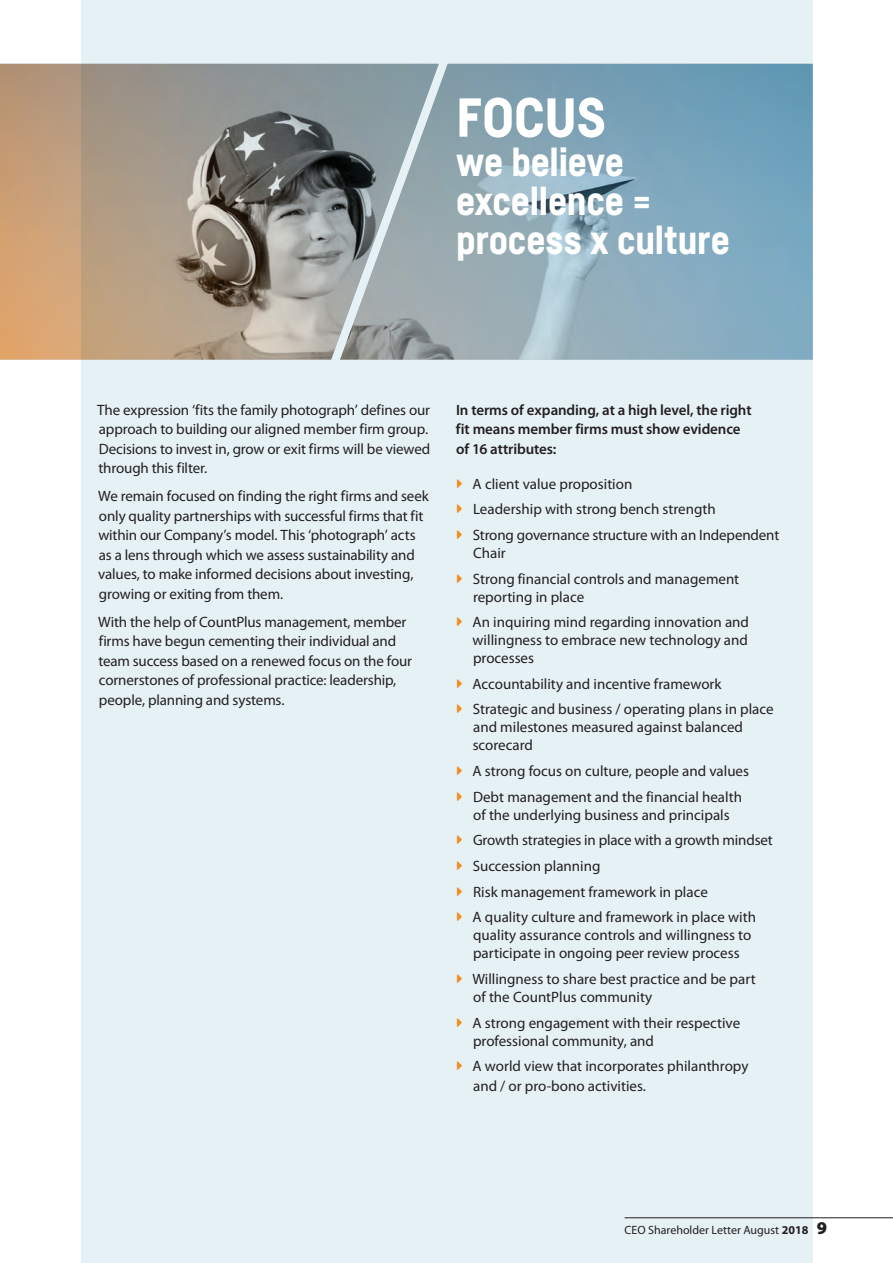
<style>
.page{position:relative;width:893px;height:1263px;background:#fff}
.page>*{position:absolute;margin:0;border:0;box-sizing:border-box;transform-origin:0 0}
.t1{font:900 54px "Fabrikat";letter-spacing:-.005em;color:#fff}
.t2{font:900 39px/39px "Fabrikat";letter-spacing:-.005em;color:#fff}
.t3{font:15px/19.5px "Myriad Pro";letter-spacing:-.005em;color:#231f20}
.t4{font:600 15px/19.5px "Myriad Pro";letter-spacing:-.01em;color:#231f20}
.t5{font:12px "Myriad Pro";color:#231f20}
.s1{font-weight:700}
.s2{font-weight:900;font-size:18px}
</style>
<div class="page">
<div style="left:81px;top:0;width:732px;height:1263px;background:#e6f1f6"></div>
<hr style="left:625px;top:1217px;width:268px;height:1px;background:#231f20">
<img style="left:0;top:64px;width:813px;height:296px">
<h1 class="t1" style="left:456px;top:84px;width:152px">FOCUS</h1>
<h2 class="t2" style="left:456px;top:142px;width:275px">we believe excellence = process x culture</h2>
<p class="t3" style="left:97px;top:399px;width:335px">The expression ‘fits the family photograph’ defines our approach to building our aligned member firm group.<br>Decisions to invest in, grow or exit firms will be viewed through this filter.</p>
<p class="t3" style="left:98px;top:486px;width:332px">We remain focused on finding the right firms and seek only quality partnerships with successful firms that fit within our Company’s model. This ‘photograph’ acts as a lens through which we assess sustainability and values, to make informed decisions about investing, growing or exiting from them.</p>
<p class="t3" style="left:98px;top:611px;width:315px">With the help of CountPlus management, member firms have begun cementing their individual and team success based on a renewed focus on the four cornerstones of professional practice: leadership, people, planning and systems.</p>
<p class="t4" style="left:456px;top:399px;width:297px">In terms of expanding, at a high level, the right fit means member firms must show evidence of 16 attributes:</p>
<p class="t3" style="left:473px;top:470px;width:308px;line-height:25.7px">A client value proposition<br>Leadership with strong bench strength<br>Strong governance structure with an Independent</p>
<p class="t3" style="left:473px;top:540px;width:268px;line-height:25.7px">Chair<br>Strong financial controls and management</p>
<p class="t3" style="left:473px;top:583px;width:278px;line-height:25.7px">reporting in place<br>An inquiring mind regarding innovation and</p>
<p class="t3" style="left:473px;top:631px;width:277px;line-height:18px">willingness to embrace new technology and processes</p>
<p class="t3" style="left:473px;top:671px;width:303px;line-height:25.7px">Accountability and incentive framework<br>Strategic and business / operating plans in place</p>
<p class="t3" style="left:473px;top:718px;width:272px;line-height:18px">and milestones measured against balanced scorecard</p>
<p class="t3" style="left:473px;top:758px;width:278px;line-height:25.7px">A strong focus on culture, people and values<br>Debt management and the financial health</p>
<p class="t3" style="left:473px;top:802px;width:302px;line-height:25.7px">of the underlying business and principals Growth strategies in place with a growth mindset Succession planning<br>Risk management framework in place<br>A quality culture and framework in place with</p>
<p class="t3" style="left:473px;top:926px;width:280px;line-height:18px">quality assurance controls and willingness to participate in ongoing peer review process</p>
<p class="t3" style="left:472px;top:970px;width:285px;line-height:18px">Willingness to share best practice and be part of the CountPlus community</p>
<p class="t3" style="left:473px;top:1013px;width:269px;line-height:18px">A strong engagement with their respective professional community, and</p>
<p class="t3" style="left:473px;top:1056px;width:277px">A world view that incorporates philanthropy and / or pro-bono activities.</p>
<p class="t5" style="left:625px;top:1222px;width:204px">CEO Shareholder Letter August <span class="s1">2018</span> <span class="s2">9</span></p>
</div>
